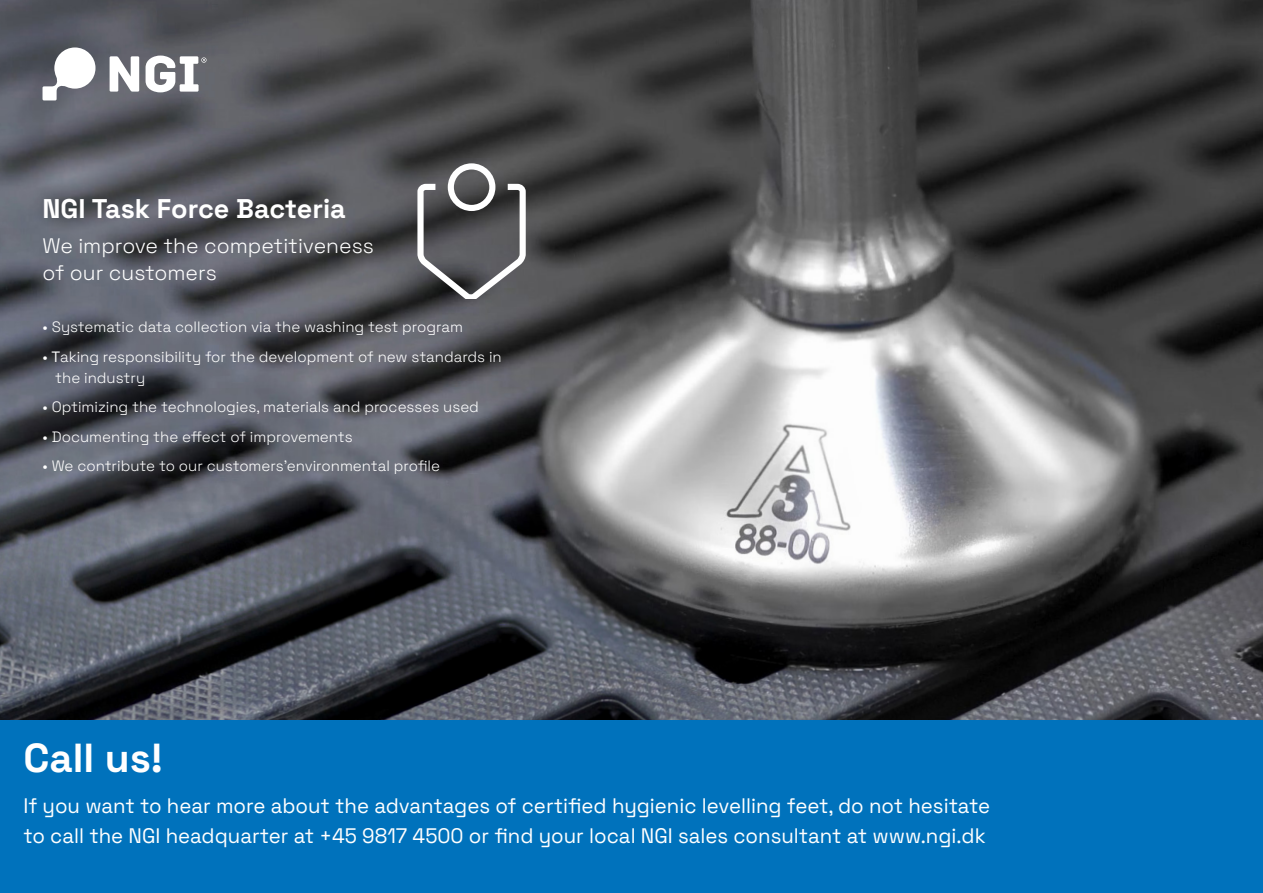
<style>
.page{position:relative;width:1263px;height:893px;background:#fff}
.page>*{position:absolute;margin:0;border:0;box-sizing:border-box;transform-origin:0 0}
.t1{font:700 40.5px "Space Grotesk";color:#fff}
.t2{font:700 27px "Space Grotesk";color:#fff}
.Brød{font:21px "Space Grotesk";color:#fff}
.t3{font:300 21px/27px "Space Grotesk";color:#fff}
.t4{font:300 15px/21px "Space Grotesk";color:#fff}
.s1{font-weight:400}
</style>
<div class="page">
<img style="left:0;top:0;width:1263px;height:720px">
<div style="left:0;top:720px;width:1263px;height:173px;background:#0072bc"></div>
<svg style="left:0;top:0;width:329px;height:229px;background:#5e6066"></svg>
<svg style="left:417px;top:163px;width:109px;height:136px;background:#6b6b6d"></svg>
<p class="t2" style="left:43px;top:189px;width:305px">NGI Task Force Bacteria</p>
<p class="t3" style="left:43px;top:231px;width:333px">We improve the competitiveness of our customers</p>
<p class="t4" style="left:43px;top:316px;width:422px"><span class="s1">•</span> Systematic data collection via the washing test program</p>
<p class="t4" style="left:55px;top:345px;width:448px;text-indent:-13px"><span class="s1">• T</span>aking responsibility for the development of new standards in the industry</p>
<p class="t4" style="left:43px;top:396px;width:438px"><span class="s1">•</span> Optimizing the technologies, materials and processes used</p>
<p class="t4" style="left:43px;top:425px;width:312px"><span class="s1">•</span> Documenting the effect of improvements</p>
<p class="t4" style="left:43px;top:455px;width:399px"><span class="s1">•</span> We contribute to our customers’environmental profile</p>
<p class="t1" style="left:23px;top:728px;width:141px">Call us!</p>
<p class="Brød" style="left:23px;top:790px;width:968px">If you want to hear more about the advantages of certified hygienic levelling feet, do not hesitate</p>
<p class="Brød" style="left:23px;top:820px;width:964px">to call the NGI headquarter at +45 9817 4500 or find your local NGI sales consultant at www.ngi.dk</p>
</div>
